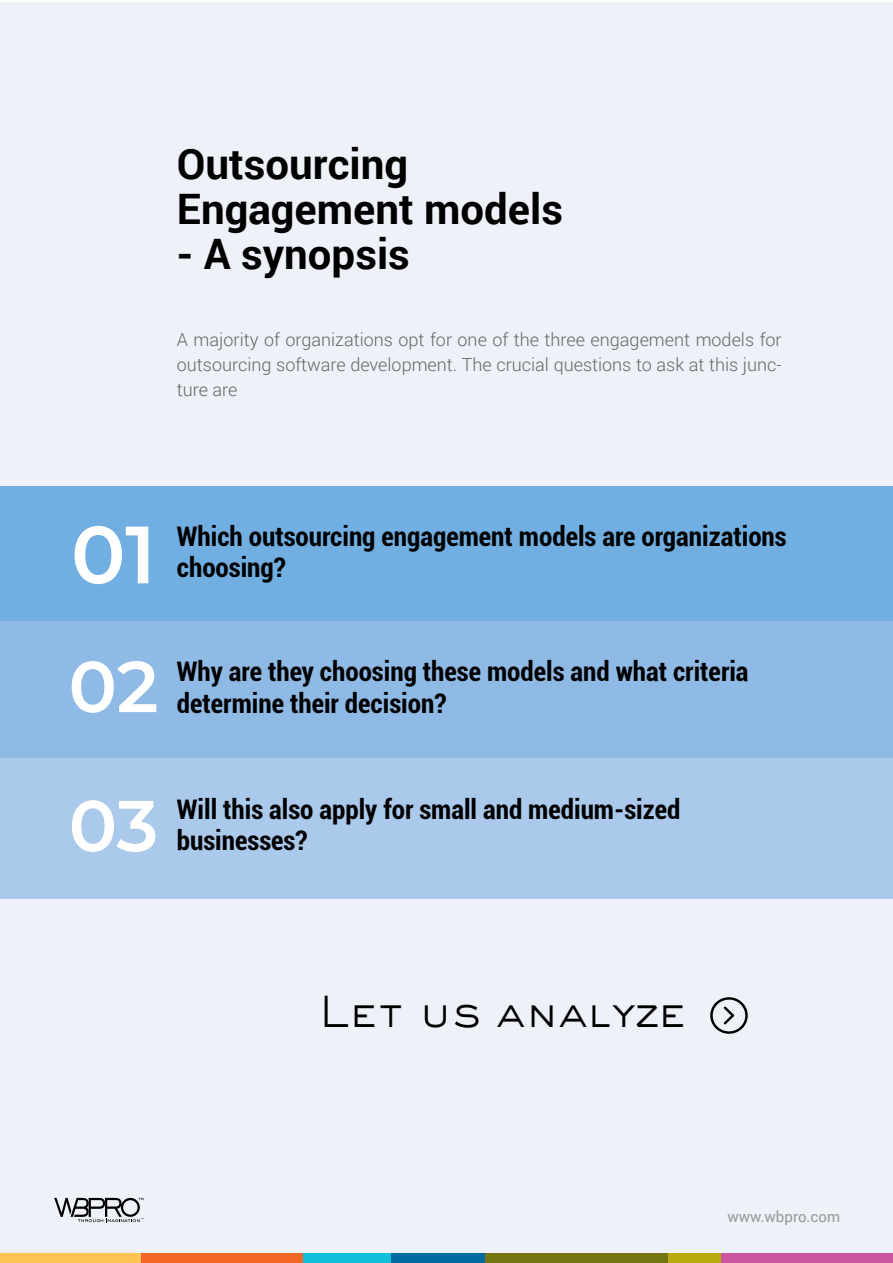
<style>
.page{position:relative;width:893px;height:1263px;background:#fff}
.page>*{position:absolute;margin:0;border:0;box-sizing:border-box;transform-origin:0 0}
.t1{font:600 81px "Montserrat";color:#fff}
.t2{font:600 72px "Montserrat";color:#fff}
.t3{font:700 42px/45px "Roboto";color:#000}
.t4{font:300 42px "Sackers Gothic Std";color:#000}
.t5{font:700 condensed 27px/31.5px "Roboto";color:#000}
.t6{font:300 18px/24.8px "Roboto";color:#666;text-align:justify}
.t7{font:15px "Roboto";color:#989898}
</style>
<div class="page">
<div style="left:0;top:2px;width:893px;height:1259px;background:#eef1f8"></div>
<div style="left:255px;top:1254px;width:152px;height:9px;background:#11bfda"></div>
<div style="left:0;top:1254px;width:142px;height:9px;background:#fec352"></div>
<div style="left:142px;top:1254px;width:161px;height:9px;background:#f26724"></div>
<div style="left:391px;top:1254px;width:96px;height:9px;background:#006ba2"></div>
<div style="left:485px;top:1254px;width:186px;height:9px;background:#727512"></div>
<div style="left:668px;top:1254px;width:88px;height:9px;background:#b9ab0f"></div>
<div style="left:722px;top:1254px;width:171px;height:9px;background:#cc57a0"></div>
<svg style="left:54px;top:1198px;width:89px;height:24px"></svg>
<div style="left:1px;top:486px;width:892px;height:136px;background:#71afe2"></div>
<div style="left:1px;top:621px;width:892px;height:137px;background:#8fbae5"></div>
<div style="left:0;top:759px;width:893px;height:140px;background:#abc9eb"></div>
<img style="left:710px;top:997px;width:38px;height:37px">
<h3 class="t3" style="left:177px;top:140px;width:388px">Outsourcing<br>Engagement models</h3>
<h3 class="t3" style="left:177px;top:230px;width:234px">- A synopsis</h3>
<p class="t6" style="left:177px;top:327px;width:606px">A majority of organizations opt for one of the three engagement models for outsourcing software development. The crucial questions to ask at this junc&shy;ture are</p>
<h1 class="t1" style="left:71px;top:497px;width:86px">01</h1>
<p class="t5" style="left:177px;top:519px;width:611px">Which outsourcing engagement models are organizations choosing?</p>
<h2 class="t2" style="left:69px;top:635px;width:91px">02</h2>
<p class="t5" style="left:177px;top:655px;width:573px">Why are they choosing these models and what criteria determine their decision?</p>
<h2 class="t2" style="left:69px;top:775px;width:91px">03</h2>
<p class="t5" style="left:177px;top:792px;width:505px">Will this also apply for small and medium-sized businesses?</p>
<h3 class="t4" style="left:319px;top:984px;width:369px">Let us analyze</h3>
<p class="t7" style="left:727px;top:1206px;width:114px">www.wbpro.com</p>
</div>
